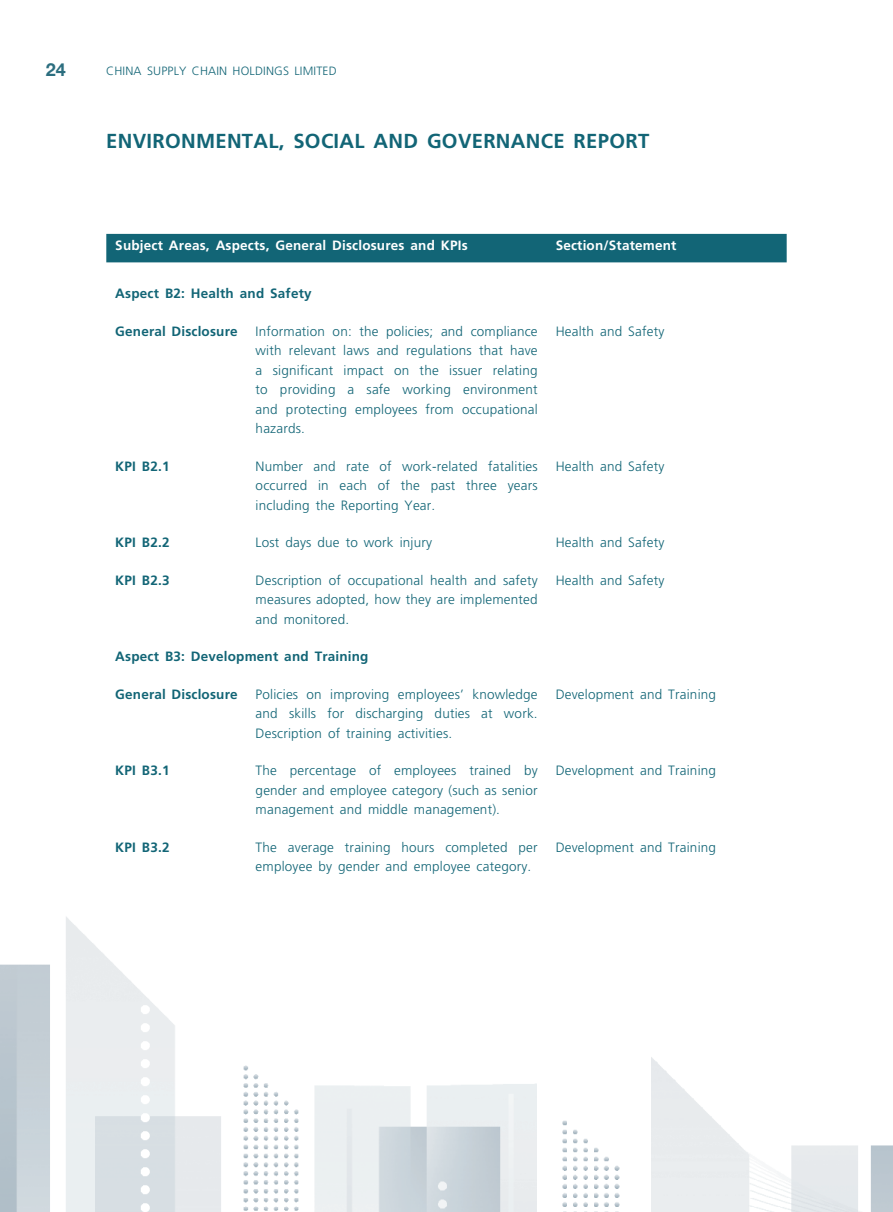
<style>
.page{position:relative;width:893px;height:1212px;background:#fff}
.page>*{position:absolute;margin:0;border:0;box-sizing:border-box;transform-origin:0 0}
.t1{font:700 20.25px "Frutiger LT Std";letter-spacing:.015em;color:#126576}
.t2{font:700 18px "Helvetica Neue LT Std";color:#2c6e7f}
._11_P0{font:300 13.5px/19.5px "Frutiger LT Std";letter-spacing:.015em;color:#126576;text-align:justify}
._11_P0-2{font:700 13.5px "Frutiger LT Std";letter-spacing:.015em;color:#126576}
._11_P0-3{font:700 13.5px "Frutiger LT Std";letter-spacing:.015em;color:#fff}
.t3{font:300 12px "Frutiger LT Std";letter-spacing:.015em;color:#126576}
</style>
<div class="page">
<img style="left:0;top:233px;width:893px;height:979px">
<div style="left:106px;top:234px;width:681px;height:28px;background:#126576"></div>
<h2 class="t2" style="left:46px;top:58px;width:22px">24</h2>
<p class="t3" style="left:106px;top:64px;width:232px">CHINA SUPPLY CHAIN HOLDINGS LIMITED</p>
<h1 class="t1" style="left:106px;top:129px;width:544px">ENVIRONMENTAL, SOCIAL AND GOVERNANCE REPORT</h1>
<p class="_11_P0-3" style="left:115px;top:238px;width:354px">Subject Areas, Aspects, General Disclosures and KPIs</p>
<p class="_11_P0-3" style="left:556px;top:238px;width:122px">Section/Statement</p>
<p class="_11_P0-2" style="left:115px;top:286px;width:198px">Aspect B2: Health and Safety</p>
<p class="_11_P0-2" style="left:115px;top:323px;width:124px">General Disclosure</p>
<p class="_11_P0" style="left:256px;top:322px;width:284px">Information on: the policies; and compliance with relevant laws and regulations that have a significant impact on the issuer relating to providing a safe working environment and protecting employees from occupational hazards.</p>
<p class="_11_P0" style="left:556px;top:322px;width:110px">Health and Safety</p>
<p class="_11_P0-2" style="left:115px;top:458px;width:56px">KPI B2.1</p>
<p class="_11_P0" style="left:256px;top:457px;width:284px">Number and rate of work-related fatalities occurred in each of the past three years including the Reporting Year.</p>
<p class="_11_P0" style="left:556px;top:457px;width:110px">Health and Safety</p>
<p class="_11_P0-2" style="left:115px;top:535px;width:56px">KPI B2.2</p>
<p class="_11_P0" style="left:256px;top:533px;width:178px">Lost days due to work injury</p>
<p class="_11_P0" style="left:556px;top:533px;width:110px">Health and Safety</p>
<p class="_11_P0-2" style="left:115px;top:572px;width:56px">KPI B2.3</p>
<p class="_11_P0" style="left:256px;top:571px;width:284px">Description of occupational health and safety measures adopted, how they are implemented and monitored.</p>
<p class="_11_P0" style="left:556px;top:571px;width:110px">Health and Safety</p>
<p class="_11_P0-2" style="left:115px;top:649px;width:255px">Aspect B3: Development and Training</p>
<p class="_11_P0-2" style="left:115px;top:686px;width:124px">General Disclosure</p>
<p class="_11_P0" style="left:256px;top:685px;width:284px">Policies on improving employees’ knowledge and skills for discharging duties at work.<br>Description of training activities.</p>
<p class="_11_P0" style="left:556px;top:685px;width:162px">Development and Training</p>
<p class="_11_P0-2" style="left:115px;top:763px;width:56px">KPI B3.1</p>
<p class="_11_P0" style="left:256px;top:761px;width:284px">The percentage of employees trained by gender and employee category (such as senior management and middle management).</p>
<p class="_11_P0" style="left:556px;top:761px;width:162px">Development and Training</p>
<p class="_11_P0-2" style="left:115px;top:839px;width:56px">KPI B3.2</p>
<p class="_11_P0" style="left:256px;top:838px;width:284px">The average training hours completed per employee by gender and employee category.</p>
<p class="_11_P0" style="left:556px;top:838px;width:162px">Development and Training</p>
</div>
